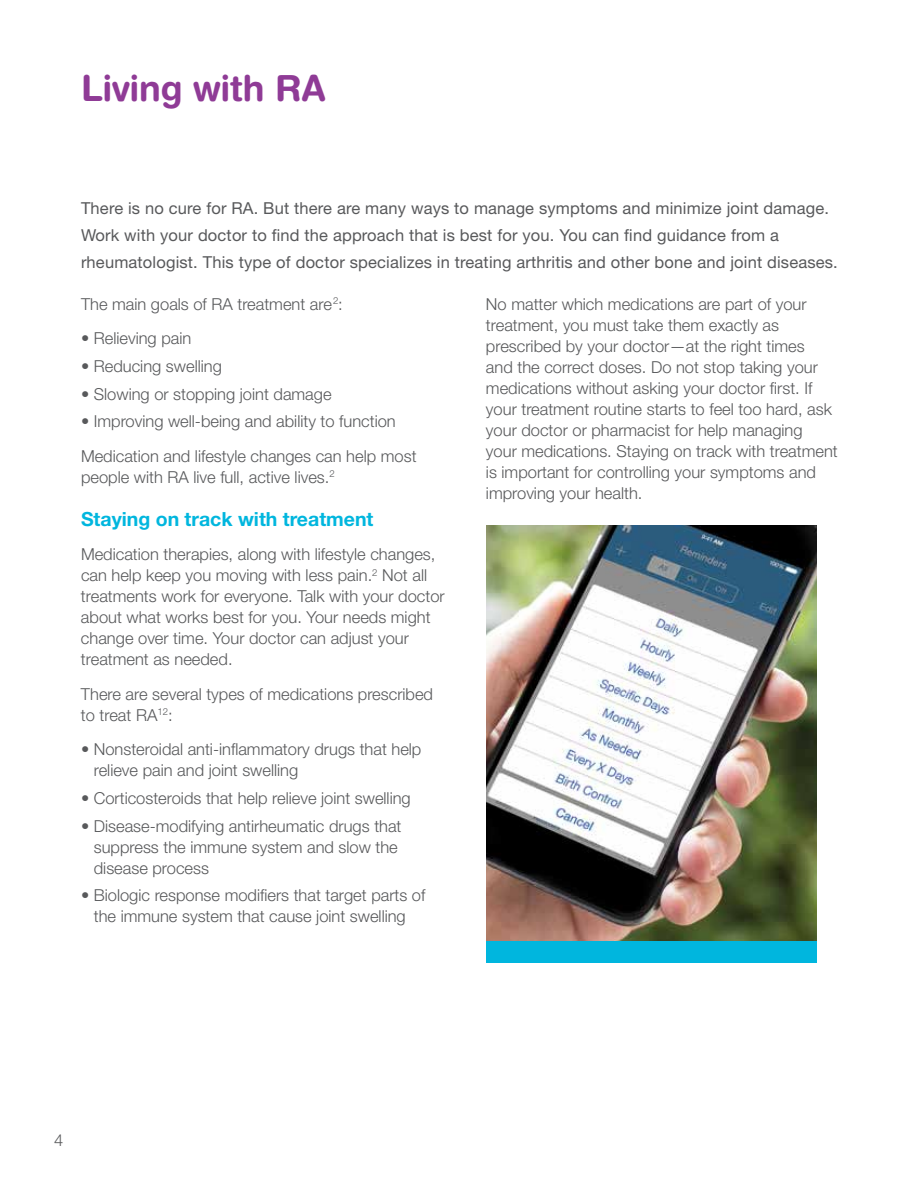
<style>
.page{position:relative;width:918px;height:1188px;background:#fff}
.page>*{position:absolute;margin:0;border:0;box-sizing:border-box;transform-origin:0 0}
.t1{font:700 36px "Helvetica Rounded LT Std";letter-spacing:-.01em;color:#8f3b96}
.t2{font:700 19.5px "Helvetica Neue LT Std";color:#00b6de}
.t3{font:300 16.5px/21px "Helvetica Neue LT Std";color:#58595b}
.t4{font:16.5px/27px "Helvetica Neue LT Std";letter-spacing:.01em;color:#58595b}
</style>
<div class="page">
<img style="left:487px;top:526px;width:330px;height:415px">
<div style="left:486px;top:941px;width:331px;height:21px;background:#00b6de"></div>
<h1 class="t1" style="left:81px;top:66px;width:246px">Living with RA</h1>
<p class="t4" style="left:81px;top:195px;width:758px">There is no cure for RA. But there are many ways to manage symptoms and minimize joint damage.<br>Work with your doctor to find the approach that is best for you. You can find guidance from a rheumatologist. This type of doctor specializes in treating arthritis and other bone and joint diseases.</p>
<p class="t3" style="left:81px;top:293px;width:263px">The main goals of RA treatment are<sup>2</sup>:</p>
<p class="t3" style="left:81px;top:327px;width:112px">• Relieving pain</p>
<p class="t3" style="left:81px;top:355px;width:142px">• Reducing swelling</p>
<p class="t3" style="left:81px;top:383px;width:252px">• Slowing or stopping joint damage</p>
<p class="t3" style="left:81px;top:404px;width:337px;line-height:34.5px">• Improving well-being and ability to function<br>Medication and lifestyle changes can help most</p>
<p class="t3" style="left:81px;top:466px;width:255px">people with RA live full, active lives. <sup>2</sup></p>
<p class="t2" style="left:81px;top:507px;width:294px">Staying on track with treatment</p>
<p class="t3" style="left:81px;top:543px;width:365px">Medication therapies, along with lifestyle changes, can help keep you moving with less pain. <sup>2</sup> Not all treatments work for everyone. Talk with your doctor about what works best for you. Your needs might change over time. Your doctor can adjust your treatment as needed.</p>
<p class="t3" style="left:81px;top:683px;width:354px">There are several types of medications prescribed to treat RA<sup>12</sup>:</p>
<p class="t3" style="left:94px;top:738px;width:329px;text-indent:-13px">• Nonsteroidal anti-inflammatory drugs that help relieve pain and joint swelling</p>
<p class="t3" style="left:81px;top:787px;width:331px">• Corticosteroids that help relieve joint swelling</p>
<p class="t3" style="left:94px;top:815px;width:309px;text-indent:-13px">• Disease-modifying antirheumatic drugs that suppress the immune system and slow the disease process</p>
<p class="t3" style="left:81px;top:885px;width:346px;text-align:center">• Biologic response modifiers that target parts of the immune system that cause joint swelling</p>
<p class="t3" style="left:486px;top:293px;width:353px">No matter which medications are part of your treatment, you must take them exactly as prescribed by your doctor—at the right times<br>and the correct doses. Do not stop taking your medications without asking your doctor first. If your treatment routine starts to feel too hard, ask your doctor or pharmacist for help managing<br>your medications. Staying on track with treatment is important for controlling your symptoms and improving your health.</p>
<p class="t3" style="left:54px;top:1129px;width:11px">4</p>
</div>
